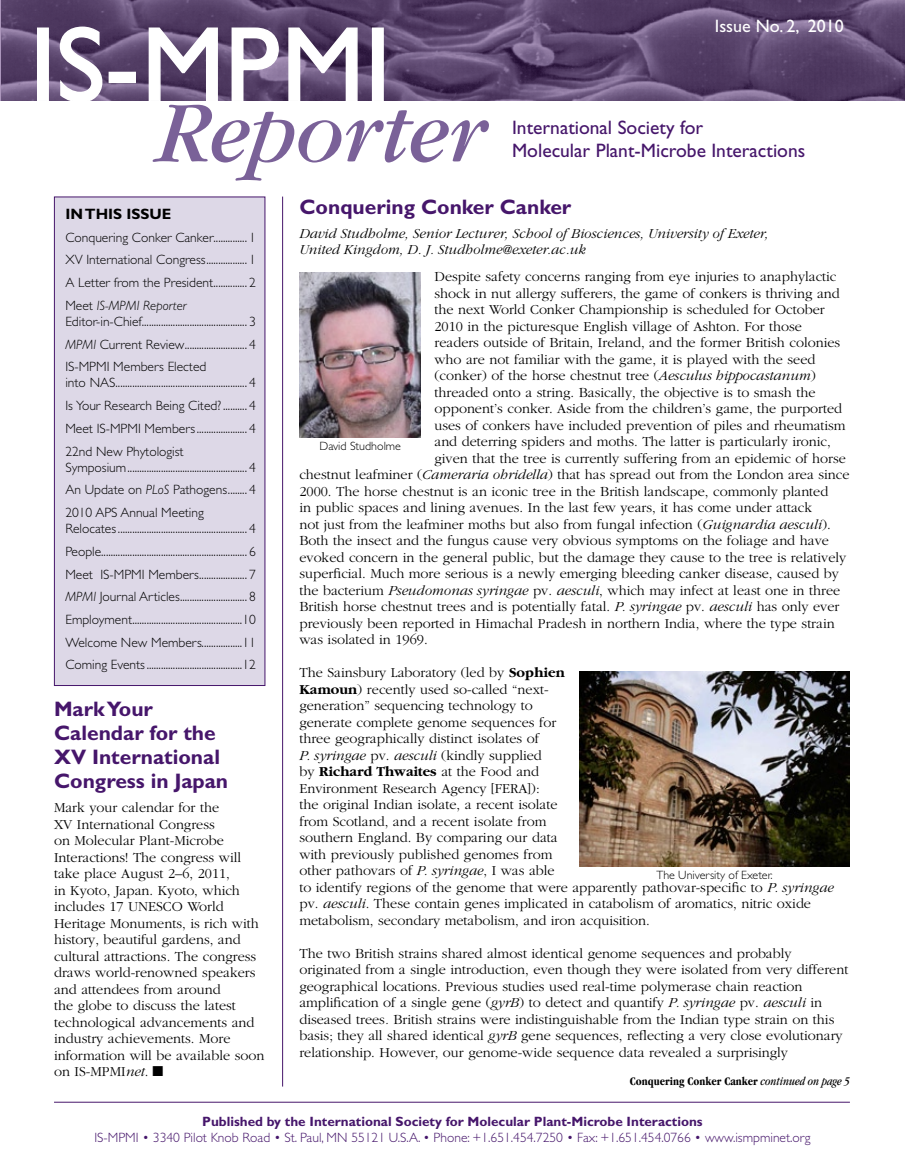
<style>
.page{position:relative;width:905px;height:1175px;background:#fff}
.page>*{position:absolute;margin:0;border:0;box-sizing:border-box;transform-origin:0 0}
.t1{font:italic 90px "Garamond";letter-spacing:-.01em;color:#7a6198}
.t2{font:700 21px/24px "Gill Sans";color:#46166b}
.t3{font:19.5px/23.4px "Gill Sans";color:#46166b}
.t4{font:18px "Gill Sans";color:#fff}
.t5{font:700 15px "Gill Sans";color:#000}
.t6{font:300 14.25px/16.5px "Garamond";color:#000}
.t7{font:italic 300 14.25px/16.5px "Garamond";color:#000}
.t8{font:300 13.5px/22.6px "Gill Sans";color:#000;text-align:justify}
.t9{font:300 13.5px "Gill Sans";color:#46166b}
.t10{font:700 13.5px "Gill Sans";color:#46166b}
.t11{font:700 condensed 12px "Garamond";color:#000}
.t12{font:300 12px "Gill Sans";color:#000}
.s1{font-style:italic}
.s2{font-weight:700}
.s3{font-weight:400;font-style:italic}
</style>
<div class="page">
<svg style="left:0;top:0;width:904px;height:101px;background:#5d486f"></svg>
<hr style="left:54px;top:1101px;width:795px;height:1px;background:#46166b">
<hr style="left:282px;top:196px;width:1px;height:890px;background:#46166b">
<div style="left:54px;top:196px;width:211px;height:490px;background:#ddd8e7;border:1px solid #46166b"></div>
<svg style="left:36px;top:26px;width:348px;height:75px"></svg>
<img style="left:299px;top:272px;width:122px;height:165px">
<img style="left:579px;top:671px;width:270px;height:195px">
<p class="t4" style="left:714px;top:16px;width:130px">Issue No. 2, 2010</p>
<h1 class="t1" style="left:155px;top:87px;width:332px">Reporter</h1>
<h3 class="t3" style="left:512px;top:116px;width:295px">International Society for<br>Molecular Plant-Microbe Interactions</h3>
<p class="t5" style="left:65px;top:205px;width:108px">IN THIS ISSUE</p>
<p class="t8" style="left:65px;top:226px;width:192px">Conquering Conker Canker.............. 1<br>XV International Congress................. 1<br>A Letter from the President.............. 2<br>Meet <span class="s1">IS-MPMI Reporter</span></p>
<p class="t8" style="left:65px;top:310px;width:192px">Editor-in-Chief............................................ 3<br><span class="s1">MPMI</span> Current Review.......................... 4<br>IS-MPMI Members Elected</p>
<p class="t8" style="left:65px;top:372px;width:192px">into NAS....................................................... 4<br>Is Your Research Being Cited? .......... 4<br>Meet IS-MPMI Members..................... 4<br>22nd New Phytologist</p>
<p class="t8" style="left:65px;top:456px;width:192px">Symposium.................................................. 4<br>An Update on <span class="s1">PLoS</span> Pathogens........ 4<br>2010 APS Annual Meeting</p>
<p class="t8" style="left:65px;top:517px;width:192px">Relocates...................................................... 4<br>People............................................................. 6<br>Meet IS-MPMI Members.................... 7<br><span class="s1">MPMI</span> Journal Articles............................ 8<br>Employment..............................................10<br>Welcome New Members.................11<br>Coming Events........................................12</p>
<h2 class="t2" style="left:54px;top:697px;width:175px">Mark Your<br>Calendar for the<br>XV International<br>Congress in Japan</h2>
<p class="t6" style="left:54px;top:799px;width:212px">Mark your calendar for the<br>XV International Congress<br>on Molecular Plant-Microbe<br>Interactions! The congress will take place August 2–6, 2011,<br>in Kyoto, Japan. Kyoto, which includes 17 UNESCO World<br>Heritage Monuments, is rich with history, beautiful gardens, and cultural attractions. The congress draws world-renowned speakers and attendees from around<br>the globe to discuss the latest technological advancements and industry achievements. More information will be available soon on IS-MPMI<span class="s1">net</span>. ■</p>
<h2 class="t2" style="left:299px;top:194px;width:273px">Conquering Conker Canker</h2>
<p class="t7" style="left:299px;top:225px;width:470px">David Studholme, Senior Lecturer, School of Biosciences, University of Exeter,<br>United Kingdom, D. J. Studholme@exeter.ac.uk</p>
<p class="t6" style="left:434px;top:268px;width:403px">Despite safety concerns ranging from eye injuries to anaphylactic</p>
<p class="t6" style="left:434px;top:285px;width:407px">shock in nut allergy sufferers, the game of conkers is thriving and</p>
<p class="t6" style="left:434px;top:301px;width:392px">the next World Conker Championship is scheduled for October</p>
<p class="t6" style="left:434px;top:318px;width:369px">2010 in the picturesque English village of Ashton. For those</p>
<p class="t6" style="left:434px;top:334px;width:407px">readers outside of Britain, Ireland, and the former British colonies</p>
<p class="t6" style="left:434px;top:351px;width:382px">who are not familiar with the game, it is played with the seed</p>
<p class="t6" style="left:434px;top:367px;width:383px">(conker) of the horse chestnut tree (<span class="s1">Aesculus hippocastanum</span>)</p>
<p class="t6" style="left:434px;top:384px;width:382px">threaded onto a string. Basically, the objective is to smash the</p>
<p class="t6" style="left:434px;top:400px;width:409px">opponent’s conker. Aside from the children’s game, the purported</p>
<p class="t6" style="left:434px;top:417px;width:412px">uses of conkers have included prevention of piles and rheumatism</p>
<p class="t6" style="left:434px;top:433px;width:398px">and deterring spiders and moths. The latter is particularly ironic,</p>
<p class="t6" style="left:434px;top:450px;width:413px">given that the tree is currently suffering from an epidemic of horse</p>
<p class="t6" style="left:299px;top:466px;width:551px">chestnut leafminer (<span class="s1">Cameraria ohridella</span>) that has spread out from the London area since</p>
<p class="t6" style="left:299px;top:483px;width:530px">2000. The horse chestnut is an iconic tree in the British landscape, commonly planted</p>
<p class="t6" style="left:299px;top:499px;width:514px">in public spaces and lining avenues. In the last few years, it has come under attack</p>
<p class="t6" style="left:299px;top:516px;width:533px">not just from the leafminer moths but also from fungal infection (<span class="s1">Guignardia aesculi</span>).</p>
<p class="t6" style="left:299px;top:532px;width:531px">Both the insect and the fungus cause very obvious symptoms on the foliage and have</p>
<p class="t6" style="left:299px;top:549px;width:548px">evoked concern in the general public, but the damage they cause to the tree is relatively</p>
<p class="t6" style="left:299px;top:565px;width:541px">superficial. Much more serious is a newly emerging bleeding canker disease, caused by</p>
<p class="t6" style="left:299px;top:582px;width:542px">the bacterium <span class="s1">Pseudomonas syringae</span> pv. <span class="s1">aesculi</span>, which may infect at least one in three</p>
<p class="t6" style="left:299px;top:598px;width:541px">British horse chestnut trees and is potentially fatal. <span class="s1">P. syringae</span> pv. <span class="s1">aesculi</span> has only ever</p>
<p class="t6" style="left:299px;top:615px;width:537px">previously been reported in Himachal Pradesh in northern India, where the type strain</p>
<p class="t6" style="left:299px;top:631px;width:130px">was isolated in 1969.</p>
<p class="t6" style="left:299px;top:665px;width:536px">The Sainsbury Laboratory (led by <span class="s2">Sophien<br>Kamoun</span>) recently used so-called “next-<br>generation” sequencing technology to<br>generate complete genome sequences for<br>three geographically distinct isolates of<br><span class="s1">P. syringae</span> pv. <span class="s1">aesculi</span> (kindly supplied<br>by <span class="s2">Richard Thwaites</span> at the Food and<br>Environment Research Agency [FERA]):<br>the original Indian isolate, a recent isolate<br>from Scotland, and a recent isolate from<br>southern England. By comparing our data<br>with previously published genomes from<br>other pathovars of <span class="s1">P. syringae</span>, I was able<br>to identify regions of the genome that were apparently pathovar-specific to <span class="s1">P. syringae </span>pv. <span class="s1">aesculi</span>. These contain genes implicated in catabolism of aromatics, nitric oxide metabolism, secondary metabolism, and iron acquisition.</p>
<p class="t6" style="left:299px;top:945px;width:550px">The two British strains shared almost identical genome sequences and probably originated from a single introduction, even though they were isolated from very different geographical locations. Previous studies used real-time polymerase chain reaction amplification of a single gene (<span class="s1">gyrB</span>) to detect and quantify <span class="s1">P. syringae</span> pv. <span class="s1">aesculi</span> in diseased trees<span class="s1">.</span> British strains were indistinguishable from the Indian type strain on this basis; they all shared identical <span class="s1">gyrB</span> gene sequences, reflecting a very close evolutionary relationship. However, our genome-wide sequence data revealed a surprisingly</p>
<p class="t11" style="left:630px;top:1074px;width:221px">Conquering Conker Canker <span class="s3">continued on page 5</span></p>
<p class="t12" style="left:319px;top:439px;width:83px">David Studholme</p>
<p class="t12" style="left:656px;top:867px;width:118px">The University of Exeter.</p>
<p class="t10" style="left:202px;top:1113px;width:502px">Published by the International Society for Molecular Plant-Microbe Interactions</p>
<p class="t9" style="left:94px;top:1129px;width:717px">IS-MPMI • 3340 Pilot Knob Road • St. Paul, MN 55121 U.S.A. • Phone: +1.651.454.7250 • Fax: +1.651.454.0766 • www.ismpminet.org</p>
</div>
